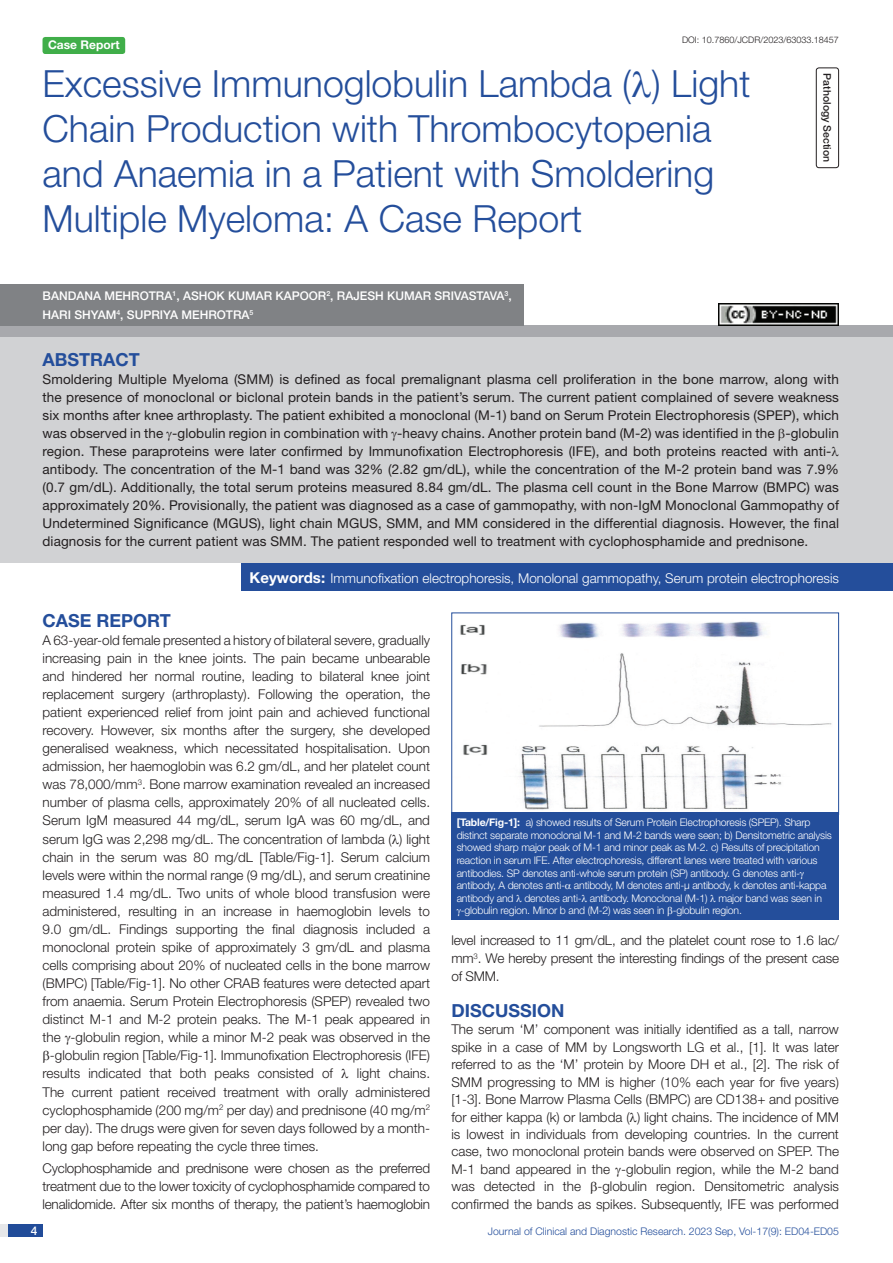
<style>
.page{position:relative;width:893px;height:1263px;background:#fff}
.page>*{position:absolute;margin:0;border:0;box-sizing:border-box;transform-origin:0 0}
.t1{font:300 37.5px/45px "Helvetica Neue";color:#244e9b}
.Heading{font:700 18px "Helvetica Neue";color:#244e9b}
.Abstract_head{font:700 18px "Helvetica Neue";color:#244e9b}
.Body_text{font:300 13.5px/17.4px "Helvetica Neue";color:#231f20;text-align:justify}
.Abstract_Text{font:13.5px/18px "Helvetica Neue";letter-spacing:.01em;color:#231f20}
.Key_words{font:300 13.5px "Helvetica Neue";color:#fff}
.Author{font:500 12px/18.8px "Helvetica Neue";color:#fff}
.t2{font:700 12px "Helvetica Neue";color:#fff}
.TABLE_FIG{font:300 10.5px "Helvetica Neue";letter-spacing:-.02em;color:#fff}
.t3{font:300 10.5px "Helvetica Neue";color:#244e9b}
.section{font:500 10.5px "Helvetica Neue";color:#231f20}
.DOI{font:300 9px "Helvetica Neue";color:#231f20}
.s1{font-weight:700;font-size:15px}
.s2{font-weight:700}
</style>
<div class="page">
<div style="left:0;top:1224px;width:43px;height:13px;background:#e6e7e9"></div>
<div style="left:8px;top:1224px;width:35px;height:13px;background:#214c99"></div>
<div style="left:43px;top:37px;width:82px;height:17px;background:#40ae49;border-radius:3px"></div>
<div style="left:816px;top:67px;width:23px;height:101px;border:1px solid #231f20;border-radius:3px"></div>
<div style="left:0;top:326px;width:893px;height:12px;background:#a8a9ad"></div>
<div style="left:0;top:284px;width:523px;height:42px;background:#808285"></div>
<div style="left:0;top:338px;width:893px;height:225px;background:#d1d2d4"></div>
<div style="left:242px;top:563px;width:651px;height:28px;background:#244e9b"></div>
<img style="left:453px;top:621px;width:384px;height:192px">
<div style="left:451px;top:813px;width:388px;height:107px;background:#244e9b"></div>
<img style="left:719px;top:303px;width:120px;height:23px">
<p class="t2" style="left:48px;top:37px;width:73px">Case Report</p>
<p class="DOI" style="left:682px;top:35px;width:158px">DOI: 10.7860/JCDR/2023/63033.18457</p>
<p class="t1" style="left:43px;top:60px;width:709px">Excessive Immunoglobulin Lambda ( ) Light Chain Production with Thrombocytopenia and Anaemia in a Patient with Smoldering Multiple Myeloma: A Case Report</p>
<p class="Author" style="left:43px;top:286px;width:471px">BANDANA MEHROTRA<sup>1</sup>, AS HOK KUMAR KAPOOR<sup>2</sup>, RAJESH KUMAR SRIVASTAVA<sup>3</sup>,<br>HARI SHYAM <sup>4</sup>, SUPRIYA MEHROTRA<sup>5</sup></p>
<p class="section" style="left:833px;top:73px;width:90px;rotate:90deg">PATHOLOGY SECTION</p>
<p class="Abstract_head" style="left:43px;top:348px;width:99px">ABSTRACT</p>
<p class="Abstract_Text" style="left:43px;top:370px;width:798px">Smoldering Multiple Myeloma (SMM) is defined as focal premalignant plasma cell proliferation in the bone marrow, along with the presence of monoclonal or biclonal protein bands in the patient’s serum. The current patient complained of severe weakness six months after knee arthroplasty. The patient exhibited a monoclonal (M-1) band on Serum Protein Electrophoresis (SPEP), which was observed in the -globulin region in combination with -heavy chains. Another protein band (M-2) was identified in the -globulin region. These paraproteins were later confirmed by Immunofixation Electrophoresis (IFE), and both proteins reacted with anti&shy;antibody. The concentration of the M-1 band was 32% (2.82 gm/dL), while the concentration of the M-2 protein band was 7.9% (0.7 gm/dL). Additionally, the total serum proteins measured 8.84 gm/dL. The plasma cell count in the Bone Marrow (BMPC) was approximately 20%. Provisionally, the patient was diagnosed as a case of gammopathy, with non-IgM Monoclonal Gammopathy of Undetermined Significance (MGUS), light chain MGUS, SMM, and MM considered in the differential diagnosis. However, the final diagnosis for the current patient was SMM. The patient responded well to treatment with cyclophosphamide and prednisone.</p>
<p class="Key_words" style="left:250px;top:570px;width:591px"><span class="s1">Keywords:</span> Immunofixation electrophoresis, Monolonal gammopathy, Serum protein electrophoresis</p>
<p class="Heading" style="left:43px;top:609px;width:130px">CASE REPORT</p>
<p class="Body_text" style="left:43px;top:631px;width:389px">A 63-year-old female presented a history of bilateral severe, gradually</p>
<p class="Body_text" style="left:43px;top:649px;width:389px">increasing pain in the knee joints. The pain became unbearable</p>
<p class="Body_text" style="left:43px;top:667px;width:389px">and hindered her normal routine, leading to bilateral knee joint</p>
<p class="Body_text" style="left:43px;top:685px;width:389px">replacement surgery (arthroplasty). Following the operation, the</p>
<p class="Body_text" style="left:43px;top:703px;width:389px">patient experienced relief from joint pain and achieved functional</p>
<p class="Body_text" style="left:43px;top:721px;width:389px">recovery. However, six months after the surgery, she developed</p>
<p class="Body_text" style="left:43px;top:739px;width:389px">generalised weakness, which necessitated hospitalisation. Upon</p>
<p class="Body_text" style="left:43px;top:757px;width:389px">admission, her haemoglobin was 6.2 gm/dL, and her platelet count</p>
<p class="Body_text" style="left:43px;top:775px;width:389px">was 78,000/mm<sup>3</sup>. Bone marrow examination revealed an increased</p>
<p class="Body_text" style="left:43px;top:793px;width:389px">number of plasma cells, approximately 20% of all nucleated cells.</p>
<p class="Body_text" style="left:43px;top:812px;width:389px">Serum IgM measured 44 mg/dL, serum IgA was 60 mg/dL, and</p>
<p class="Body_text" style="left:43px;top:830px;width:389px">serum IgG was 2,298 mg/dL. The concentration of lambda ( ) light</p>
<p class="Body_text" style="left:43px;top:848px;width:389px">chain in the serum was 80 mg/dL [Table/Fig-1]. Serum calcium</p>
<p class="Body_text" style="left:43px;top:866px;width:389px">levels were within the normal range (9 mg/dL), and serum creatinine</p>
<p class="Body_text" style="left:43px;top:884px;width:389px">measured 1.4 mg/dL. Two units of whole blood transfusion were</p>
<p class="Body_text" style="left:43px;top:902px;width:389px">administered, resulting in an increase in haemoglobin levels to</p>
<p class="Body_text" style="left:43px;top:920px;width:389px">9.0 gm/dL. Findings supporting the final diagnosis included a</p>
<p class="Body_text" style="left:43px;top:938px;width:389px">monoclonal protein spike of approximately 3 gm/dL and plasma</p>
<p class="Body_text" style="left:43px;top:956px;width:389px">cells comprising about 20% of nucleated cells in the bone marrow</p>
<p class="Body_text" style="left:43px;top:974px;width:389px">(BMPC) [Table/Fig-1]. No other CRAB features were detected apart</p>
<p class="Body_text" style="left:43px;top:992px;width:389px">from anaemia. Serum Protein Electrophoresis (SPEP) revealed two</p>
<p class="Body_text" style="left:43px;top:1010px;width:389px">distinct M-1 and M-2 protein peaks. The M-1 peak appeared in</p>
<p class="Body_text" style="left:43px;top:1028px;width:389px">the -globulin region, while a minor M-2 peak was observed in the</p>
<p class="Body_text" style="left:50px;top:1046px;width:382px">-globulin region [Table/Fig-1]. Immunofixation Electrophoresis (IFE)</p>
<p class="Body_text" style="left:43px;top:1065px;width:292px">results indicated that both peaks consisted of</p>
<p class="Body_text" style="left:43px;top:1064px;width:389px;line-height:18px;text-indent:314px">light chains.<br>The current patient received treatment with orally administered cyclophosphamide (200 mg/m<sup>2</sup> per day) and prednisone (40 mg/m<sup>2 </sup>per day). The drugs were given for seven days followed by a month&shy;long gap before repeating the cycle three times.</p>
<p class="Body_text" style="left:43px;top:1159px;width:389px;line-height:18px">Cyclophosphamide and prednisone were chosen as the preferred treatment due to the lower toxicity of cyclophosphamide compared to lenalidomide. After six months of therapy, the patient’s haemoglobin</p>
<p class="TABLE_FIG" style="left:457px;top:816px;width:355px"><span class="s2">[Table/Fig-1]:</span> a) showed results of Serum Protein Electrophoresis (SPEP). Sharp</p>
<p class="TABLE_FIG" style="left:457px;top:829px;width:377px">distinct separate monoclonal M-1 and M-2 bands were seen; b) Densitometric analysis</p>
<p class="TABLE_FIG" style="left:457px;top:841px;width:364px">showed sharp major peak of M-1 and minor peak as M-2. c) Results of precipitation</p>
<p class="TABLE_FIG" style="left:457px;top:854px;width:362px">reaction in serum IFE. After electrophoresis, different lanes were treated with various</p>
<p class="TABLE_FIG" style="left:457px;top:866px;width:345px">antibodies. SP denotes anti-whole serum protein (SP) antibody. G -denotes anti-</p>
<p class="TABLE_FIG" style="left:457px;top:879px;width:371px">antibody, A denotes anti- antibody, M denotes anti-μ antibody, k -denotes anti-kappa</p>
<p class="TABLE_FIG" style="left:457px;top:892px;width:367px">antibody and denotes anti- antibody. Monoclonal (M-1) major band was seen in</p>
<p class="TABLE_FIG" style="left:461px;top:904px;width:283px">-globulin region. Minor b and (M-2) was seen in -globulin region.</p>
<p class="Body_text" style="left:451px;top:931px;width:389px;line-height:17.9px">level increased to 11 gm/dL, and the platelet count rose to 1.6 lac/ mm<sup>3</sup>. We hereby present the interesting findings of the present case of SMM.</p>
<p class="Heading" style="left:451px;top:999px;width:115px">DISCUSSION</p>
<p class="Body_text" style="left:451px;top:1021px;width:389px">The serum ‘M’ component was initially identified as a tall, narrow spike in a case of MM by Longsworth LG et al., [1]. It was later referred to as the ‘M’ protein by Moore DH et al., [2]. The risk of SMM progressing to MM is higher (10% each year for five years) [1-3]. Bone Marrow Plasma Cells (BMPC) are CD138+ and positive for either kappa (k) or lambda ( ) light chains. The incidence of MM is lowest in individuals from developing countries. In the current case, two monoclonal protein bands were observed on SPEP. The M-1 band appeared in the -globulin region, while the M-2 band was detected in the -globulin region. Densitometric analysis confirmed the bands as spikes. Subsequently, IFE was performed</p>
<p class="Author" style="left:31px;top:1221px;width:8px">4</p>
<p class="t3" style="left:488px;top:1225px;width:353px">Journal of Clinical and Diagnostic Research. 2023 Sep, Vol-17(9): ED04-ED05</p>
</div>
